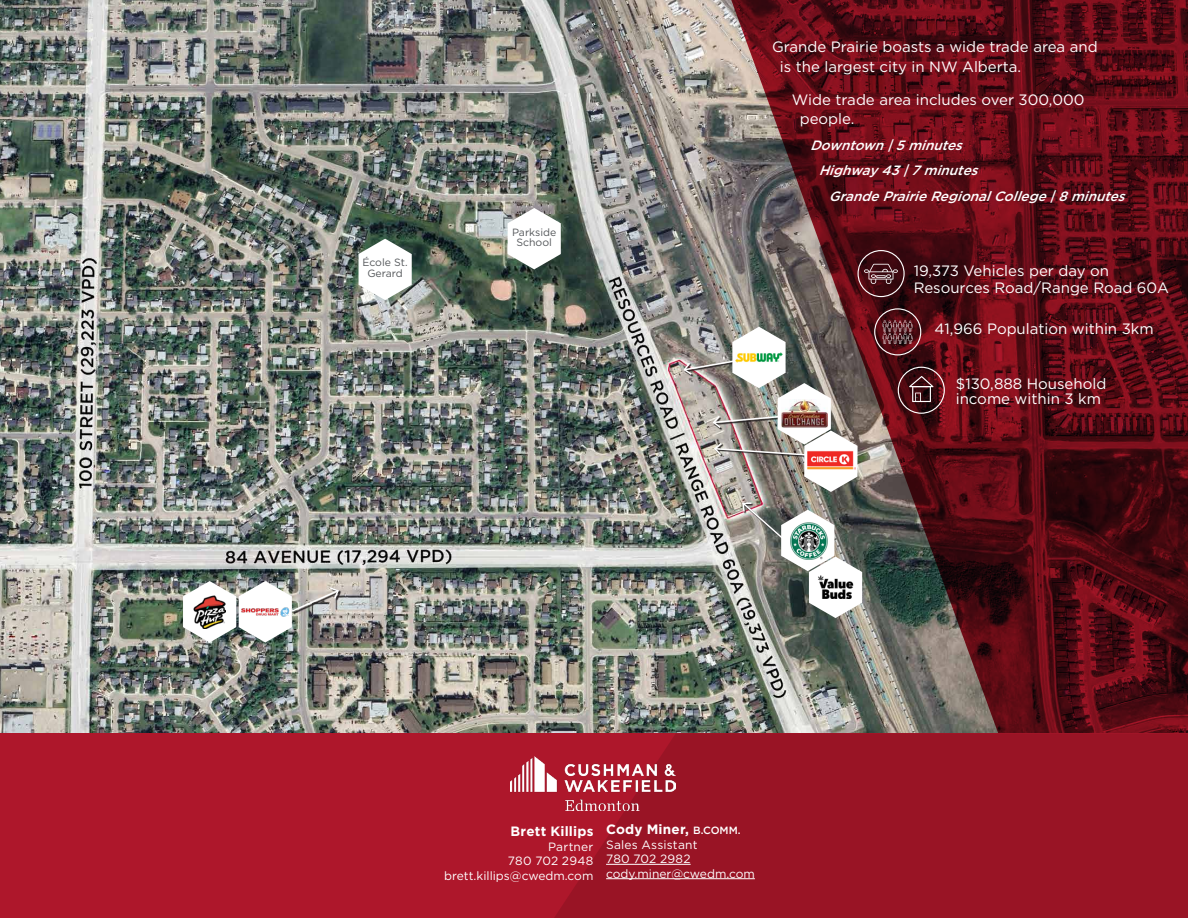
<style>
.page{position:relative;width:1188px;height:918px;background:#fff}
.page>*{position:absolute;margin:0;border:0;box-sizing:border-box;transform-origin:0 0}
.Body_Text{font:15px/16.5px "Gotham";color:#fff}
.Body_Text_-_Bullet{font:15px/19.5px "Gotham";color:#fff}
.Body_Text_-_Bullet-2{font:italic 500 13.5px "Gotham";color:#fff}
.Broker_Name{font:700 13.5px "Gotham";letter-spacing:.015em;color:#fff}
.Broker_Contact_Smaller{font:12px/14.4px "Gotham";color:#fff}
.Broker_Contact_Smaller-2{font:12px/14.4px "Gotham";letter-spacing:.02em;color:#fff;text-align:right}
.Body_Text-2{font:10.5px/10.5px "Gotham";color:#54575a;text-align:center}
.s1{font-weight:500;font-size:10.5px}
</style>
<div class="page">
<img style="left:0;top:0;width:721px;height:733px">
<svg style="left:721px;top:0;width:467px;height:733px;background:#62252b"></svg>
<div style="left:0;top:733px;width:1188px;height:185px;background:#ae172b"></div>
<div style="left:554px;top:733px;width:634px;height:185px;background:#991425"></div>
<img style="left:511px;top:757px;width:165px;height:53px">
<hr style="left:606px;top:864px;width:85px;height:1px;background:#fff">
<hr style="left:606px;top:878px;width:149px;height:1px;background:#fff">
<svg style="left:858px;top:250px;width:47px;height:47px;background:#582a30"></svg>
<svg style="left:874px;top:308px;width:47px;height:47px;background:#642c32"></svg>
<svg style="left:898px;top:367px;width:47px;height:47px;background:#5b292f"></svg>
<svg style="left:340px;top:588px;width:1px;height:26px"></svg>
<img style="left:682px;top:327px;width:176px;height:165px">
<img style="left:735px;top:353px;width:48px;height:9px">
<svg style="left:359px;top:239px;width:53px;height:61px"></svg>
<svg style="left:508px;top:208px;width:53px;height:61px"></svg>
<img style="left:183px;top:581px;width:157px;height:61px">
<img style="left:193px;top:596px;width:33px;height:32px">
<svg style="left:741px;top:501px;width:121px;height:117px"></svg>
<img style="left:814px;top:576px;width:44px;height:23px">
<p class="Body_Text-2" style="left:363px;top:257px;width:47px">École St.<br>Gerard</p>
<p class="Body_Text-2" style="left:512px;top:227px;width:46px">Parkside<br>School</p>
<p class="Body_Text_-_Bullet" style="left:780px;top:37px;width:319px;text-indent:-8px">Grande Prairie boasts a wide trade area and is the largest city in NW Alberta.</p>
<p class="Body_Text_-_Bullet" style="left:800px;top:90px;width:286px;text-indent:-8px">Wide trade area includes over 300,000 people.</p>
<p class="Body_Text_-_Bullet-2" style="left:810px;top:136px;width:159px">Downtown|5minutes</p>
<p class="Body_Text_-_Bullet-2" style="left:819px;top:162px;width:166px">Highway43|7minutes</p>
<p class="Body_Text_-_Bullet-2" style="left:829px;top:187px;width:303px">GrandePrairieRegionalCollege|8minutes</p>
<p class="Body_Text" style="left:914px;top:262px;width:257px">19,373 Vehicles per day on<br>Resources Road/Range Road 60A</p>
<p class="Body_Text" style="left:935px;top:320px;width:221px">41,966 Population within 3km</p>
<p class="Body_Text" style="left:956px;top:375px;width:152px;line-height:15px">$130,888 Household income within 3 km</p>
<p class="Broker_Name" style="left:511px;top:823px;width:84px">Brett Killips</p>
<p class="Broker_Contact_Smaller-2" style="left:508px;top:839px;width:87px">Partner<br>780 702 2948</p>
<p class="Broker_Contact_Smaller" style="left:444px;top:868px;width:151px">brett.killips@cwedm.com</p>
<p class="Broker_Name" style="left:606px;top:821px;width:136px">Cody Miner, <span class="s1">B.COMM.</span></p>
<p class="Broker_Contact_Smaller" style="left:606px;top:837px;width:150px">Sales Assistant<br>780 702 2982 cody.miner@cwedm.com</p>
</div>
